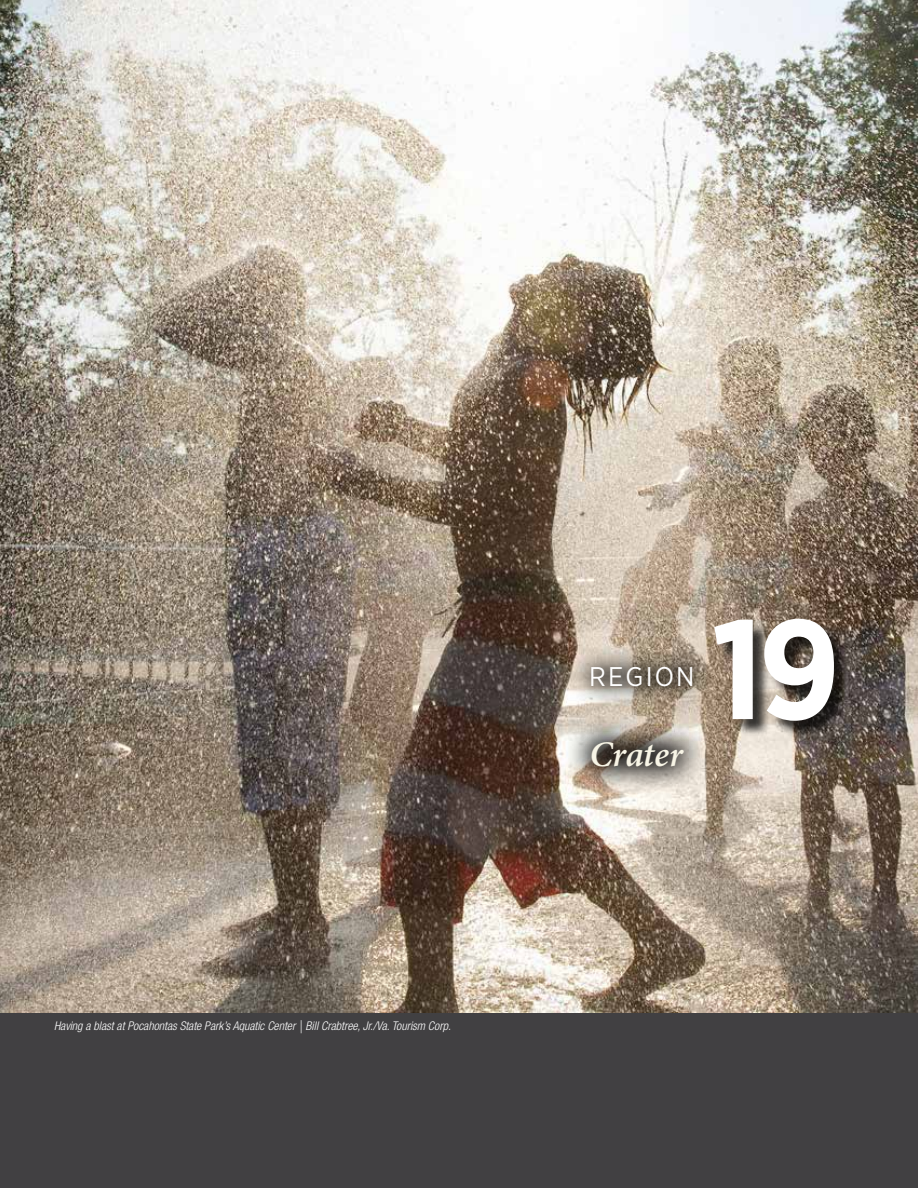
<style>
.page{position:relative;width:918px;height:1188px;background:#fff}
.page>*{position:absolute;margin:0;border:0;box-sizing:border-box;transform-origin:0 0}
.t1{font:700 141px "Gotham Narrow";color:#fff}
.t2{font:italic 600 36px "Minion Pro";letter-spacing:-.01em;color:#f8f5e6}
.t3{font:27px "Gotham Narrow";letter-spacing:.08em;color:#fff}
.t4{font:italic 300 condensed 12px "Helvetica Neue LT Std";color:#fff}
</style>
<div class="page">
<div style="left:0;top:1012px;width:918px;height:176px;background:#414042"></div>
<img style="left:0;top:0;width:918px;height:1012px">
<div style="left:717px;top:621px;width:135px;height:118px;background:#000;opacity:.75"></div>
<div style="left:570px;top:645px;width:145px;height:63px;background:#000;opacity:.89"></div>
<div style="left:564px;top:713px;width:148px;height:82px;background:#000;opacity:.92"></div>
<p class="t4" style="left:54px;top:1019px;width:398px">Having a blast at Pocahontas State Park’s Aquatic Center | Bill Crabtree, Jr./Va. Tourism Corp.</p>
<h3 class="t3" style="left:589px;top:660px;width:107px">REGION</h3>
<h2 class="t2" style="left:589px;top:729px;width:95px">Crater</h2>
<h1 class="t1" style="left:711px;top:579px;width:131px">19</h1>
</div>
